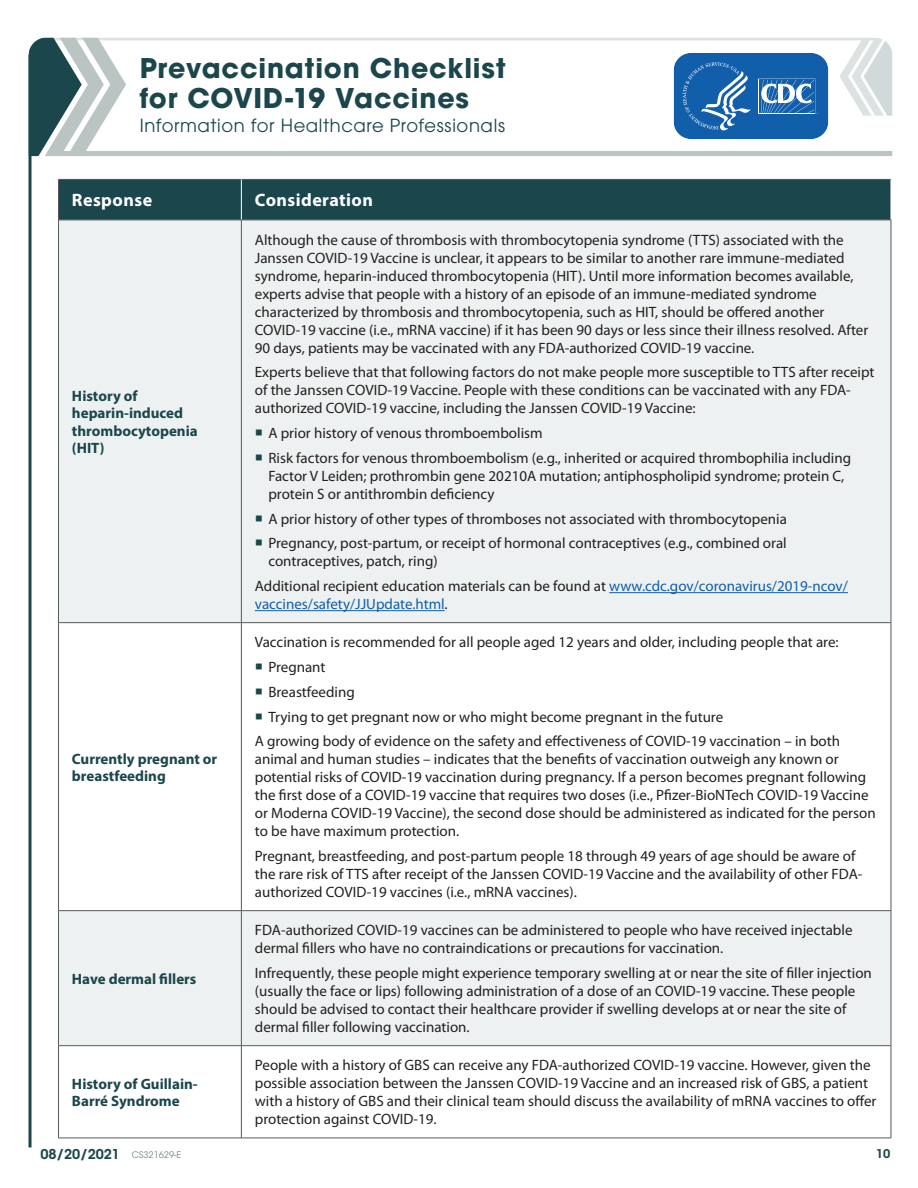
<style>
.page{position:relative;width:918px;height:1188px;background:#fff}
.page>*{position:absolute;margin:0;border:0;box-sizing:border-box;transform-origin:0 0}
.t1{font:700 27px/29.4px "ITC Avant Garde Pro";letter-spacing:.03em;color:#1a464c}
.t2{font:18px "ITC Avant Garde Pro";letter-spacing:.035em;color:#1a464c}
.Table_-_H2{font:700 18px "Myriad Pro";letter-spacing:.025em;color:#fff}
.Table_Cell_-_P{font:15px/18px "Myriad Pro";color:#231f20}
.Table_-_Side_Collumn{font:700 15px/17.2px "Myriad Pro";color:#1a464c}
.Table_Cell_-_P-2{font:15px/18px "Myriad Pro";color:#115eab}
.t3{font:600 13.5px "ITC Avant Garde Std";letter-spacing:-.01em;color:#1a464c}
.t4{font:600 12px "ITC Avant Garde Std";color:#1a464c}
.s1{color:#231f20}
.s2{font-weight:400;font-size:9px;color:#7b8b90}
</style>
<div class="page">
<svg style="left:28px;top:38px;width:17px;height:118px;background:#2d555b"></svg>
<svg style="left:45px;top:38px;width:847px;height:118px"></svg>
<hr style="left:29px;top:55px;width:3px;height:1093px;background:#1a464c">
<svg style="left:672px;top:51px;width:158px;height:90px;background:#3c7bba"></svg>
<div style="left:59px;top:180px;width:832px;height:40px;background:#1a464c"></div>
<div style="left:59px;top:221px;width:832px;height:824px;background:#eef1f1"></div>
<svg style="left:59px;top:623px;width:832px;height:287px"></svg>
<svg style="left:59px;top:1046px;width:832px;height:92px"></svg>
<hr style="left:58px;top:180px;width:1px;height:40px;background:#57585a">
<hr style="left:58px;top:179px;width:183px;height:1px;background:#57585a">
<hr style="left:241px;top:179px;width:650px;height:1px;background:#57585a">
<hr style="left:241px;top:180px;width:1px;height:40px;background:#fff">
<hr style="left:58px;top:220px;width:183px;height:1px;background:#57585a">
<hr style="left:241px;top:220px;width:650px;height:1px;background:#57585a">
<hr style="left:58px;top:220px;width:1px;height:402px;background:#57585a">
<hr style="left:241px;top:220px;width:1px;height:402px;background:#57585a">
<hr style="left:891px;top:220px;width:1px;height:402px;background:#57585a">
<hr style="left:58px;top:622px;width:183px;height:1px;background:#57585a">
<hr style="left:58px;top:623px;width:1px;height:287px;background:#57585a">
<hr style="left:241px;top:622px;width:650px;height:1px;background:#57585a">
<hr style="left:241px;top:623px;width:1px;height:287px;background:#57585a">
<hr style="left:891px;top:623px;width:1px;height:287px;background:#57585a">
<hr style="left:58px;top:910px;width:183px;height:1px;background:#57585a">
<hr style="left:58px;top:911px;width:1px;height:135px;background:#57585a">
<hr style="left:58px;top:1045px;width:183px;height:1px;background:#57585a">
<hr style="left:58px;top:1046px;width:1px;height:92px;background:#57585a">
<hr style="left:58px;top:1138px;width:183px;height:1px;background:#57585a">
<hr style="left:241px;top:910px;width:650px;height:1px;background:#57585a">
<hr style="left:241px;top:911px;width:1px;height:135px;background:#57585a">
<hr style="left:891px;top:911px;width:1px;height:135px;background:#57585a">
<hr style="left:241px;top:1045px;width:650px;height:1px;background:#57585a">
<hr style="left:241px;top:1046px;width:1px;height:92px;background:#57585a">
<hr style="left:891px;top:1046px;width:1px;height:92px;background:#57585a">
<hr style="left:241px;top:1138px;width:650px;height:1px;background:#57585a">
<hr style="left:609px;top:592px;width:239px;height:1px;background:#115eab">
<hr style="left:255px;top:610px;width:190px;height:1px;background:#115eab">
<svg style="left:256px;top:430px;width:6px;height:6px"></svg>
<svg style="left:256px;top:454px;width:6px;height:6px"></svg>
<svg style="left:256px;top:515px;width:6px;height:6px"></svg>
<svg style="left:256px;top:540px;width:6px;height:6px"></svg>
<svg style="left:256px;top:664px;width:6px;height:6px"></svg>
<svg style="left:256px;top:688px;width:6px;height:6px"></svg>
<svg style="left:256px;top:713px;width:6px;height:6px"></svg>
<h1 class="t1" style="left:140px;top:54px;width:367px">Prevaccination Checklist for COVID-19 Vaccines</h1>
<p class="t2" style="left:140px;top:114px;width:367px">Information for Healthcare Professionals</p>
<p class="Table_-_H2" style="left:72px;top:189px;width:82px">Response</p>
<p class="Table_-_H2" style="left:255px;top:189px;width:120px">Consideration</p>
<p class="Table_-_Side_Collumn" style="left:72px;top:387px;width:127px">History of heparin-induced thrombocytopenia (HIT)</p>
<p class="Table_-_Side_Collumn" style="left:72px;top:750px;width:147px">Currently pregnant or breastfeeding</p>
<p class="Table_-_Side_Collumn" style="left:72px;top:970px;width:126px">Have dermal fillers</p>
<p class="Table_-_Side_Collumn" style="left:72px;top:1075px;width:127px">History of Guillain-<br>Barré Syndrome</p>
<p class="Table_Cell_-_P" style="left:255px;top:230px;width:615px">Although the cause of thrombosis with thrombocytopenia syndrome (TTS) associated with the Janssen COVID-19 Vaccine is unclear, it appears to be similar to another rare immune-mediated syndrome, heparin-induced thrombocytopenia (HIT). Until more information becomes available, experts advise that people with a history of an episode of an immune-mediated syndrome characterized by thrombosis and thrombocytopenia, such as HIT, should be offered another COVID-19 vaccine (i.e., mRNA vaccine) if it has been 90 days or less since their illness resolved. After 90 days, patients may be vaccinated with any FDA-authorized COVID-19 vaccine.</p>
<p class="Table_Cell_-_P" style="left:255px;top:363px;width:621px">Experts believe that that following factors do not make people more susceptible to TTS after receipt of the Janssen COVID-19 Vaccine. People with these conditions can be vaccinated with any FDA&shy;authorized COVID-19 vaccine, including the Janssen COVID-19 Vaccine:</p>
<p class="Table_Cell_-_P" style="left:268px;top:424px;width:276px">A prior history of venous thromboembolism</p>
<p class="Table_Cell_-_P" style="left:268px;top:449px;width:584px">Risk factors for venous thromboembolism (e.g., inherited or acquired thrombophilia including<br>Factor V Leiden; prothrombin gene 20210A mutation; antiphospholipid syndrome; protein C, protein S or antithrombin deficiency</p>
<p class="Table_Cell_-_P" style="left:268px;top:509px;width:520px">A prior history of other types of thromboses not associated with thrombocytopenia</p>
<p class="Table_Cell_-_P" style="left:268px;top:534px;width:520px">Pregnancy, post-partum, or receipt of hormonal contraceptives (e.g., combined oral contraceptives, patch, ring)</p>
<p class="Table_Cell_-_P-2" style="left:255px;top:577px;width:595px"><span class="s1">Additional recipient education materials can be found at</span> www.cdc.gov/coronavirus/2019-ncov/ vaccines/safety/JJUpdate.html<span class="s1">.</span></p>
<p class="Table_Cell_-_P" style="left:255px;top:633px;width:585px">Vaccination is recommended for all people aged 12 years and older, including people that are:</p>
<p class="Table_Cell_-_P" style="left:268px;top:658px;width:59px">Pregnant</p>
<p class="Table_Cell_-_P" style="left:268px;top:683px;width:88px">Breastfeeding</p>
<p class="Table_Cell_-_P" style="left:268px;top:707px;width:456px">Trying to get pregnant now or who might become pregnant in the future</p>
<p class="Table_Cell_-_P" style="left:255px;top:732px;width:622px">A growing body of evidence on the safety and effectiveness of COVID-19 vaccination – in both animal and human studies – indicates that the benefits of vaccination outweigh any known or potential risks of COVID-19 vaccination during pregnancy. If a person becomes pregnant following the first dose of a COVID-19 vaccine that requires two doses (i.e., Pfizer-BioNTech COVID-19 Vaccine or Moderna COVID-19 Vaccine), the second dose should be administered as indicated for the person to be have maximum protection.</p>
<p class="Table_Cell_-_P" style="left:255px;top:847px;width:609px">Pregnant, breastfeeding, and post-partum people 18 through 49 years of age should be aware of the rare risk of TTS after receipt of the Janssen COVID-19 Vaccine and the availability of other FDA&shy;authorized COVID-19 vaccines (i.e., mRNA vaccines).</p>
<p class="Table_Cell_-_P" style="left:255px;top:921px;width:599px">FDA-authorized COVID-19 vaccines can be administered to people who have received injectable dermal fillers who have no contraindications or precautions for vaccination.</p>
<p class="Table_Cell_-_P" style="left:255px;top:964px;width:619px">Infrequently, these people might experience temporary swelling at or near the site of filler injection (usually the face or lips) following administration of a dose of an COVID-19 vaccine. These people should be advised to contact their healthcare provider if swelling develops at or near the site of dermal filler following vaccination.</p>
<p class="Table_Cell_-_P" style="left:255px;top:1056px;width:623px">People with a history of GBS can receive any FDA-authorized COVID-19 vaccine. However, given the possible association between the Janssen COVID-19 Vaccine and an increased risk of GBS, a patient with a history of GBS and their clinical team should discuss the availability of mRNA vaccines to offer protection against COVID-19.</p>
<p class="t3" style="left:40px;top:1145px;width:142px">08/20/2021 <span class="s2">CS321629-E</span></p>
<p class="t4" style="left:876px;top:1146px;width:16px">10</p>
</div>
